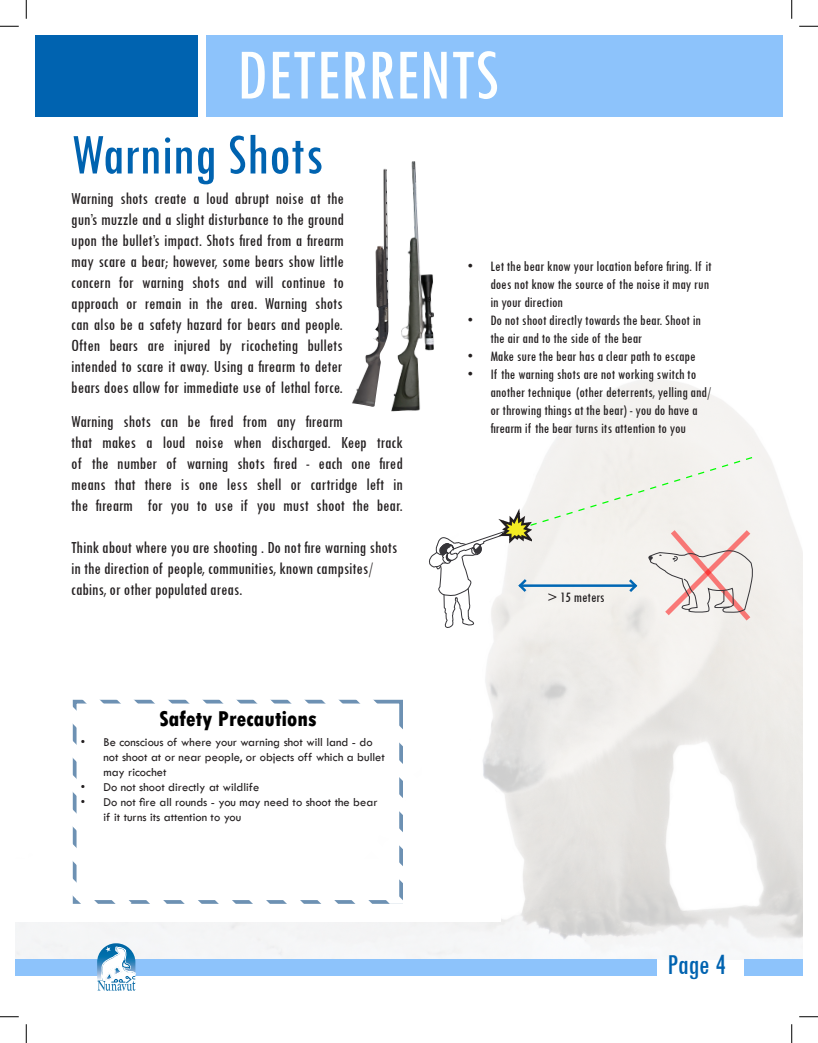
<style>
.page{position:relative;width:818px;height:1043px;background:#fff}
.page>*{position:absolute;margin:0;border:0;box-sizing:border-box;transform-origin:0 0}
.t1{font:condensed 75px "Tw Cen";color:#fdffff}
.t2{font:condensed 60px "Tw Cen";color:#0063b0}
.t3{font:condensed 30px "Tw Cen";color:#0063b0}
.t4{font:800 condensed 22.5px "Tw Cen";color:#000}
.t5{font:condensed 17.5px/21px "Tw Cen";color:#231f20}
.t6{font:condensed 15px/18px "Tw Cen";color:#231f20}
.t7{font:12.5px/15px "Tw Cen";color:#231f20}
</style>
<div class="page">
<div style="left:15px;top:959px;width:641px;height:16px;background:#8dc3fb"></div>
<div style="left:35px;top:35px;width:162px;height:81px;background:#0063b0"></div>
<svg style="left:97px;top:943px;width:38px;height:48px"></svg>
<div style="left:206px;top:35px;width:576px;height:81px;background:#8dc3fb"></div>
<div style="left:744px;top:959px;width:58px;height:16px;background:#8dc3fb"></div>
<img style="left:388px;top:161px;width:46px;height:251px">
<img style="left:351px;top:168px;width:37px;height:239px">
<svg style="left:72px;top:456px;width:681px;height:462px"></svg>
<svg style="left:0;top:25px;width:19px;height:2px"></svg>
<svg style="left:799px;top:25px;width:19px;height:2px"></svg>
<svg style="left:0;top:1016px;width:19px;height:1px"></svg>
<svg style="left:799px;top:1016px;width:19px;height:1px"></svg>
<svg style="left:25px;top:0;width:2px;height:19px"></svg>
<svg style="left:25px;top:1024px;width:2px;height:18px"></svg>
<svg style="left:791px;top:0;width:1px;height:19px"></svg>
<svg style="left:791px;top:1024px;width:1px;height:18px"></svg>
<h1 class="t1" style="left:236px;top:30px;width:264px">DETERRENTS</h1>
<p class="t2" style="left:71px;top:118px;width:253px">Warning Shots</p>
<p class="t5" style="left:71px;top:187px;width:274px;text-align:justify">Warning shots create a loud abrupt noise at the gun’s muzzle and a slight disturbance to the ground upon the bullet’s impact. Shots fired from a firearm may scare a bear; however, some bears show little concern for warning shots and will continue to approach or remain in the area. Warning shots can also be a safety hazard for bears and people.<br>Often bears are injured by ricocheting bullets intended to scare it away. Using a firearm to deter bears does allow for immediate use of lethal force.</p>
<p class="t5" style="left:71px;top:411px;width:333px">Warning shots can be fired from any firearm<br>that makes a loud noise when discharged. Keep track of the number of warning shots fired - each one fired means that there is one less shell or cartridge left in the firearm for you to use if you must shoot the bear.</p>
<p class="t5" style="left:71px;top:537px;width:327px">Think about where you are shooting . Do not fire warning shots in the direction of people, communities, known campsites/ cabins, or other populated areas.</p>
<p class="t4" style="left:159px;top:705px;width:159px">Safety Precautions</p>
<p class="t7" style="left:103px;top:734px;width:283px;text-indent:-22px">• Be conscious of where your warning shot will land - do not shoot at or near people, or objects off which a bullet may ricochet</p>
<p class="t7" style="left:81px;top:779px;width:180px">• Do not shoot directly at wildlife</p>
<p class="t7" style="left:103px;top:794px;width:275px;text-indent:-22px">• Do not fire all rounds - you may need to shoot the bear if it turns its attention to you</p>
<p class="t6" style="left:490px;top:257px;width:223px;text-indent:-22px">• Let the bear know your location before firing. If it does not know the source of the noise it may run in your direction</p>
<p class="t6" style="left:490px;top:311px;width:212px;text-indent:-22px">• Do not shoot directly towards the bear. Shoot in the air and to the side of the bear</p>
<p class="t6" style="left:468px;top:347px;width:229px">• Make sure the bear has a clear path to escape</p>
<p class="t6" style="left:490px;top:365px;width:222px;text-indent:-22px">• If the warning shots are not working switch to another technique (other deterrents, yelling and/ or throwing things at the bear) - you do have a firearm if the bear turns its attention to you</p>
<p class="t6" style="left:547px;top:587px;width:59px">&gt; 15 meters</p>
<p class="t3" style="left:667px;top:946px;width:60px">Page 4</p>
</div>
